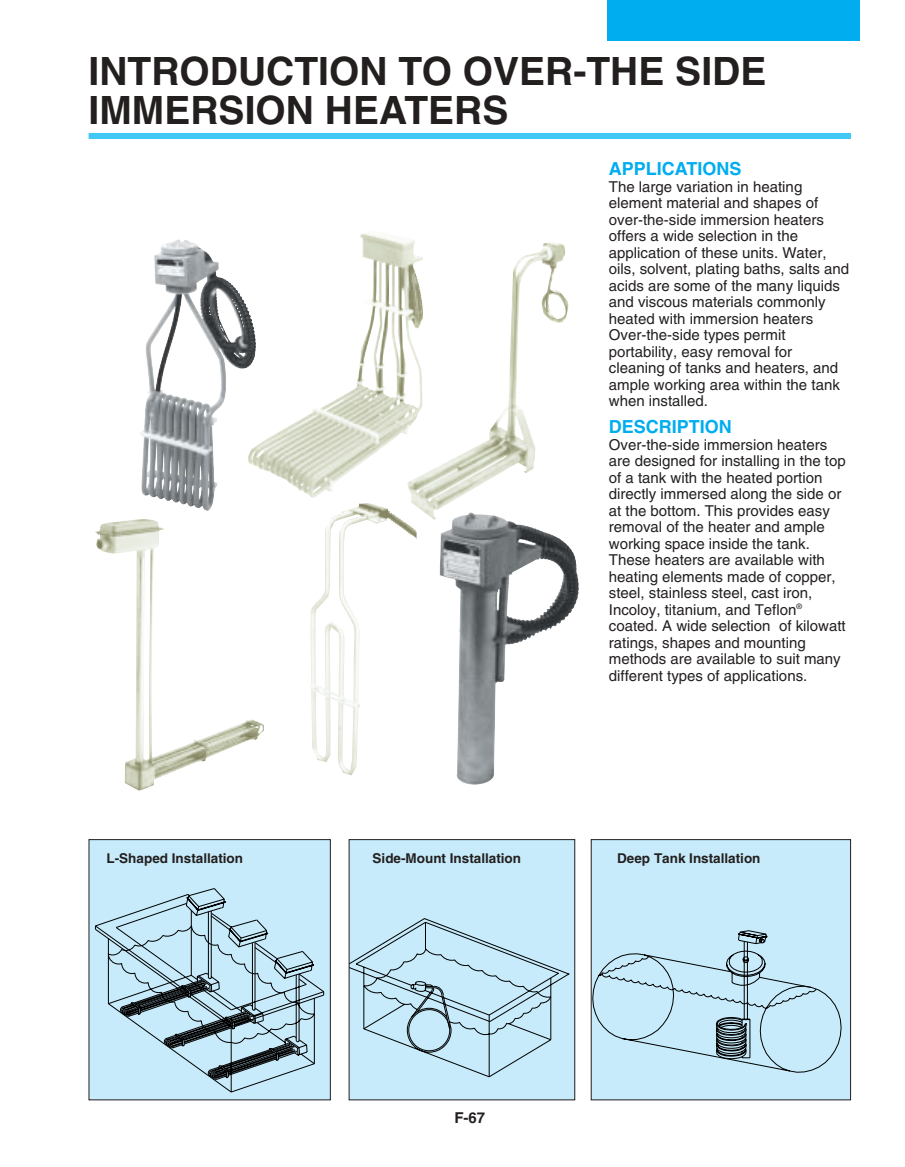
<style>
.page{position:relative;width:905px;height:1167px;background:#fff}
.page>*{position:absolute;margin:0;border:0;box-sizing:border-box;transform-origin:0 0}
.t1{font:700 39px/39px "Helvetica";color:#231f1f}
.t2{font:700 18px "Helvetica";color:#00adef}
.t3{font:15px/16.5px "Helvetica";color:#231f1f}
.t4{font:700 15px "Helvetica";color:#231f1f}
.t5{font:700 13.5px "Helvetica";color:#231f1f}
</style>
<div class="page">
<div style="left:608px;top:0;width:252px;height:40px;background:#00adef"></div>
<div style="left:89px;top:133px;width:761px;height:6px;background:#42c8f4"></div>
<div style="left:89px;top:840px;width:241px;height:260px;background:#c7ebfb"></div>
<svg style="left:94px;top:888px;width:231px;height:205px"></svg>
<div style="left:89px;top:839px;width:242px;height:261px;border:1px solid #231f1f"></div>
<div style="left:349px;top:840px;width:225px;height:260px;background:#c7ebfb"></div>
<svg style="left:351px;top:918px;width:219px;height:160px"></svg>
<div style="left:349px;top:839px;width:226px;height:261px;border:1px solid #231f1f"></div>
<div style="left:591px;top:840px;width:259px;height:260px;background:#c7ebfb"></div>
<svg style="left:593px;top:930px;width:248px;height:143px"></svg>
<img style="left:150px;top:239px;width:98px;height:192px">
<img style="left:248px;top:233px;width:168px;height:265px">
<img style="left:416px;top:242px;width:153px;height:260px">
<img style="left:95px;top:519px;width:169px;height:272px">
<img style="left:309px;top:503px;width:107px;height:272px">
<img style="left:439px;top:512px;width:140px;height:273px">
<h1 class="t1" style="left:89px;top:56px;width:679px">INTRODUCTION TO OVER-THE SIDE<br>IMMERSION HEATERS</h1>
<p class="t2" style="left:609px;top:162px;width:134px">APPLICATIONS</p>
<p class="t3" style="left:609px;top:180px;width:242px">The large variation in heating element material and shapes of over-the-side immersion heaters offers a wide selection in the application of these units. Water, oils, solvent, plating baths, salts and acids are some of the many liquids and viscous materials commonly heated with immersion heaters<br>Over-the-side types permit portability, easy removal for cleaning of tanks and heaters, and ample working area within the tank when installed.</p>
<p class="t2" style="left:609px;top:420px;width:124px">DESCRIPTION</p>
<p class="t3" style="left:609px;top:438px;width:238px">Over-the-side immersion heaters are designed for installing in the top of a tank with the heated portion directly immersed along the side or at the bottom. This provides easy removal of the heater and ample working space inside the tank.<br>These heaters are available with heating elements made of copper, steel, stainless steel, cast iron, Incoloy, titanium, and Teflon<sup>® </sup>coated. A wide selection of kilowatt ratings, shapes and mounting methods are available to suit many different types of applications.</p>
<p class="t5" style="left:107px;top:853px;width:138px">L-Shaped Installation</p>
<p class="t5" style="left:372px;top:853px;width:150px">Side-Mount Installation</p>
<p class="t5" style="left:617px;top:853px;width:145px">Deep Tank Installation</p>
<p class="t4" style="left:454px;top:1112px;width:32px">F-67</p>
</div>
